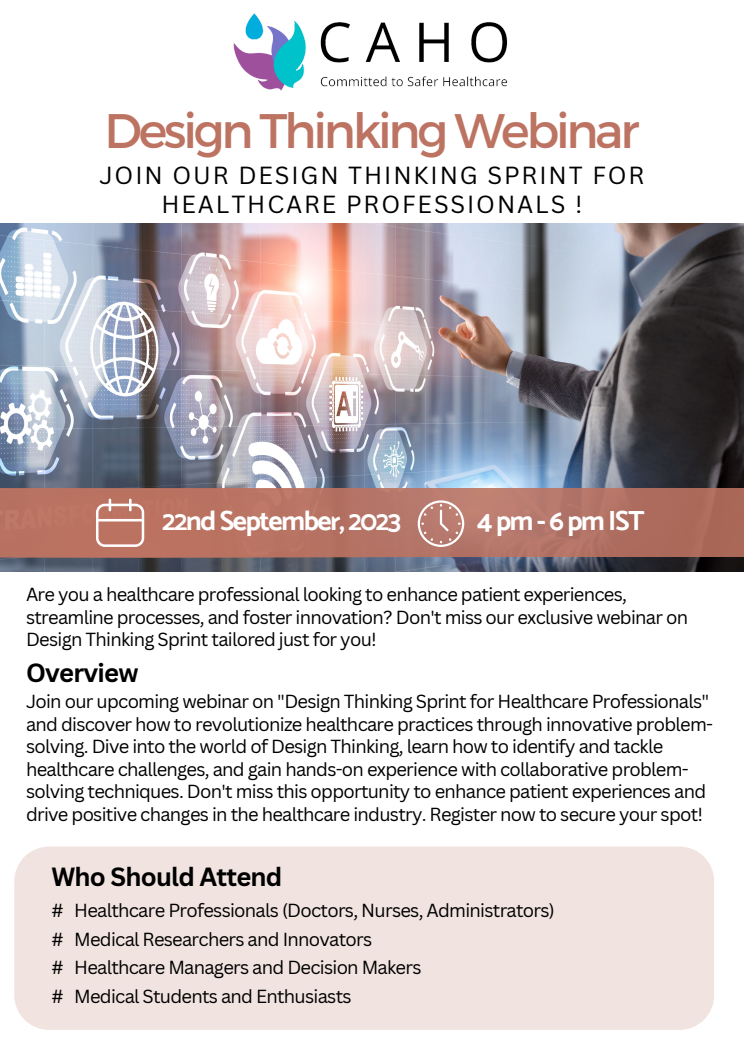
<style>
.page{position:relative;width:744px;height:1053px;background:#fff}
.page>*{position:absolute;margin:0;border:0;box-sizing:border-box;transform-origin:0 0}
.t1{font:48.44px "Montserrat";letter-spacing:-.07em;color:#bd7361}
.t2{font:700 27.6px "Catamaran";letter-spacing:-.05em;color:#fff}
.t3{font:700 25.6px "Canva Sans";letter-spacing:-.03em;color:#000}
.t4{font:24.08px/28.1px "Canva Sans";letter-spacing:.08em;color:#000;text-align:center}
.t5{font:18.4px/22.5px "Canva Sans";letter-spacing:-.04em;color:#000}
</style>
<div class="page">
<img style="left:233px;top:13px;width:275px;height:78px">
<img style="left:0;top:223px;width:744px;height:349px">
<svg style="left:0;top:488px;width:744px;height:69px;background:#b17163"></svg>
<svg style="left:0;top:490px;width:464px;height:67px;background:#bb7768"></svg>
<div style="left:14px;top:846px;width:700px;height:183px;background:#f1e3df"></div>
<p class="t1" style="left:105px;top:99px;width:536px">Design Thinking Webinar</p>
<p class="t4" style="left:99px;top:161px;width:547px">JOIN OUR DESIGN THINKING SPRINT FOR<br>HEALTHCARE PROFESSIONALS !</p>
<p class="t2" style="left:162px;top:504px;width:241px">22nd September, 2023</p>
<p class="t2" style="left:477px;top:504px;width:169px">4pm-6pmIST</p>
<p class="t5" style="left:26px;top:583px;width:664px">Are you a healthcare professional looking to enhance patient experiences, streamline processes, and foster innovation? Don't miss our exclusive webinar on<br>Design Thinking Sprint tailored just for you!</p>
<p class="t3" style="left:26px;top:654px;width:114px">Overview</p>
<p class="t5" style="left:26px;top:689px;width:689px">Join our upcoming webinar on "Design Thinking Sprint for Healthcare Professionals" and discover how to revolutionize healthcare practices through innovative problem&shy;solving. Dive into the world of Design Thinking, learn how to identify and tackle healthcare challenges, and gain hands-on experience with collaborative problem&shy;solving techniques. Don't miss this opportunity to enhance patient experiences and drive positive changes in the healthcare industry. Register now to secure your spot!</p>
<p class="t3" style="left:51px;top:858px;width:233px">Who Should Attend</p>
<p class="t5" style="left:51px;top:898px;width:505px"># Healthcare Professionals (Doctors, Nurses, Administrators)</p>
<p class="t5" style="left:51px;top:927px;width:322px"># Medical Researchers and Innovators</p>
<p class="t5" style="left:51px;top:955px;width:372px"># Healthcare Managers and Decision Makers</p>
<p class="t5" style="left:51px;top:984px;width:302px"># Medical Students and Enthusiasts</p>
</div>
